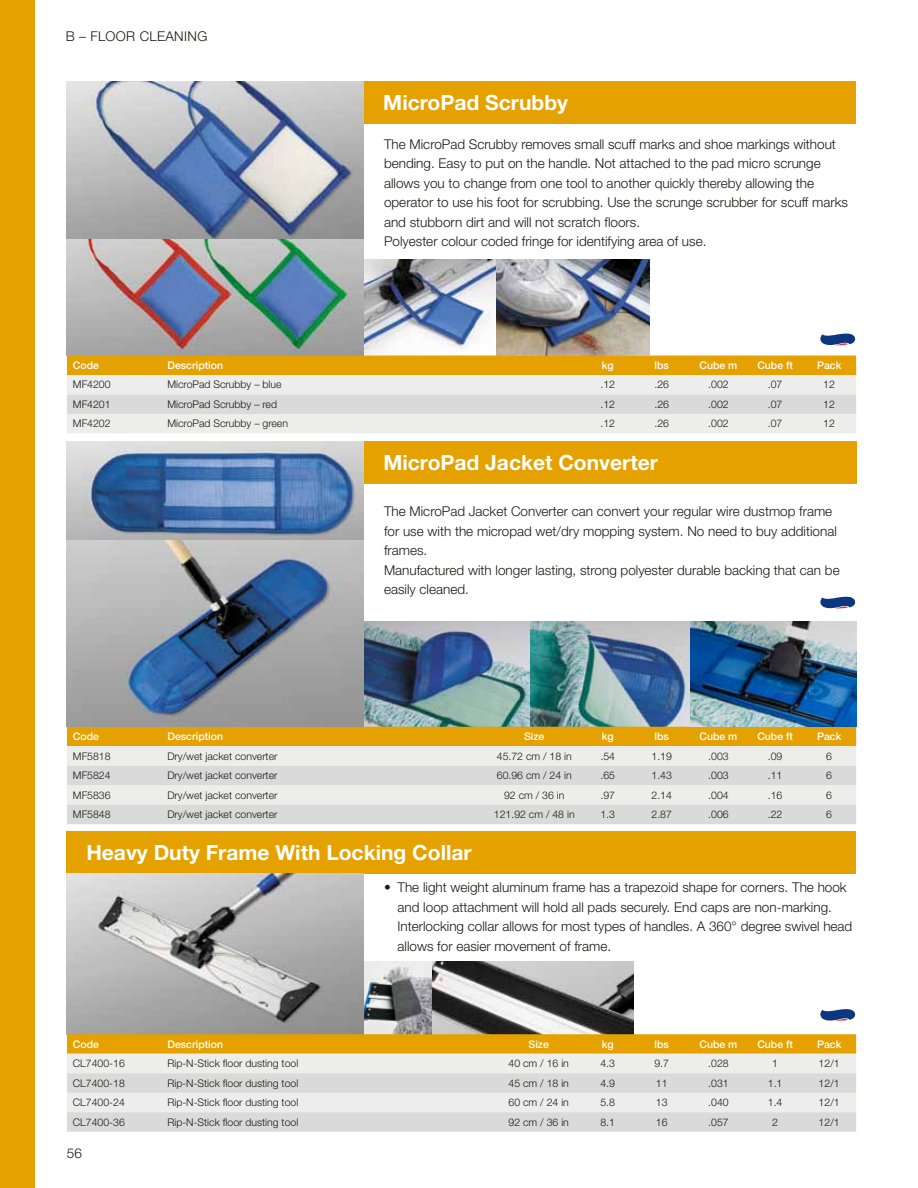
<style>
.page{position:relative;width:918px;height:1188px;background:#fff}
.page>*{position:absolute;margin:0;border:0;box-sizing:border-box;transform-origin:0 0}
.t1{font:700 21px "Helvetica Neue LT Std";color:#fff}
.t2{font:300 13.5px/19.5px "Helvetica Neue LT Std";color:#191917}
.t3{font:300 13.5px "Helvetica Neue LT Std";letter-spacing:.025em;color:#191917}
.t4{font:300 10.5px "Helvetica Neue LT Std";color:#191917}
.t5{font:500 10.5px "Helvetica Neue LT Std";color:#fff}
</style>
<div class="page">
<div style="left:0;top:0;width:35px;height:1188px;background:#e5a100"></div>
<div style="left:364px;top:82px;width:492px;height:42px;background:#e5a100"></div>
<div style="left:67px;top:356px;width:789px;height:19px;background:#e5a100"></div>
<div style="left:67px;top:375px;width:789px;height:58px;background:#ededec"></div>
<div style="left:67px;top:394px;width:789px;height:20px;background:#dadada"></div>
<img style="left:67px;top:82px;width:297px;height:274px">
<img style="left:364px;top:259px;width:286px;height:97px">
<img style="left:364px;top:622px;width:492px;height:105px">
<img style="left:67px;top:441px;width:297px;height:100px">
<div style="left:364px;top:441px;width:492px;height:42px;background:#e5a100"></div>
<div style="left:67px;top:727px;width:789px;height:19px;background:#e5a100"></div>
<div style="left:67px;top:746px;width:789px;height:20px;background:#ededec"></div>
<svg style="left:67px;top:766px;width:789px;height:58px;background:#e0e0e0"></svg>
<svg style="left:67px;top:541px;width:297px;height:186px;background:#8c96a2"></svg>
<img style="left:364px;top:961px;width:269px;height:73px">
<div style="left:67px;top:832px;width:789px;height:42px;background:#e5a100"></div>
<img style="left:67px;top:874px;width:297px;height:160px">
<svg style="left:67px;top:1034px;width:789px;height:20px;background:#e4a307"></svg>
<div style="left:67px;top:1054px;width:789px;height:19px;background:#ededec"></div>
<svg style="left:67px;top:1073px;width:789px;height:59px;background:#e0e0e0"></svg>
<svg style="left:820px;top:596px;width:36px;height:13px"></svg>
<svg style="left:820px;top:333px;width:36px;height:13px"></svg>
<svg style="left:820px;top:1009px;width:36px;height:12px"></svg>
<p class="t3" style="left:66px;top:28px;width:143px">B – FLOOR CLEANING</p>
<h1 class="t1" style="left:383px;top:90px;width:186px">MicroPad Scrubby</h1>
<p class="t2" style="left:384px;top:134px;width:465px">The MicroPad Scrubby removes small scuff marks and shoe markings without bending. Easy to put on the handle. Not attached to the pad micro scrunge allows you to change from one tool to another quickly thereby allowing the operator to use his foot for scrubbing. Use the scrunge scrubber for scuff marks and stubborn dirt and will not scratch floors.<br>Polyester colour coded fringe for identifying area of use.</p>
<p class="t5" style="left:73px;top:359px;width:28px">Code</p>
<p class="t5" style="left:167px;top:359px;width:57px">Description</p>
<p class="t5" style="left:602px;top:359px;width:13px">kg</p>
<p class="t5" style="left:655px;top:359px;width:16px">lbs</p>
<p class="t5" style="left:700px;top:359px;width:39px">Cube m</p>
<p class="t5" style="left:757px;top:359px;width:37px">Cube ft</p>
<p class="t5" style="left:817px;top:359px;width:26px">Pack</p>
<p class="t4" style="left:73px;top:378px;width:39px">MF4200</p>
<p class="t4" style="left:167px;top:378px;width:116px">MicroPad Scrubby – blue</p>
<p class="t4" style="left:600px;top:378px;width:16px">.12</p>
<p class="t4" style="left:654px;top:378px;width:16px">.26</p>
<p class="t4" style="left:708px;top:378px;width:22px">.002</p>
<p class="t4" style="left:768px;top:378px;width:16px">.07</p>
<p class="t4" style="left:823px;top:378px;width:13px">12</p>
<p class="t4" style="left:73px;top:398px;width:39px">MF4201</p>
<p class="t4" style="left:167px;top:398px;width:111px">MicroPad Scrubby – red</p>
<p class="t4" style="left:600px;top:398px;width:16px">.12</p>
<p class="t4" style="left:654px;top:398px;width:16px">.26</p>
<p class="t4" style="left:708px;top:398px;width:22px">.002</p>
<p class="t4" style="left:768px;top:398px;width:16px">.07</p>
<p class="t4" style="left:823px;top:398px;width:13px">12</p>
<p class="t4" style="left:73px;top:417px;width:39px">MF4202</p>
<p class="t4" style="left:167px;top:417px;width:122px">MicroPad Scrubby – green</p>
<p class="t4" style="left:600px;top:417px;width:16px">.12</p>
<p class="t4" style="left:654px;top:417px;width:16px">.26</p>
<p class="t4" style="left:708px;top:417px;width:22px">.002</p>
<p class="t4" style="left:768px;top:417px;width:16px">.07</p>
<p class="t4" style="left:823px;top:417px;width:13px">12</p>
<h1 class="t1" style="left:383px;top:449px;width:276px">MicroPad Jacket Converter</h1>
<p class="t2" style="left:384px;top:501px;width:457px">The MicroPad Jacket Converter can convert your regular wire dustmop frame for use with the micropad wet/dry mopping system. No need to buy additional frames.<br>Manufactured with longer lasting, strong polyester durable backing that can be easily cleaned.</p>
<p class="t5" style="left:73px;top:730px;width:28px">Code</p>
<p class="t5" style="left:167px;top:730px;width:57px">Description</p>
<p class="t5" style="left:524px;top:730px;width:22px">Size</p>
<p class="t5" style="left:602px;top:730px;width:13px">kg</p>
<p class="t5" style="left:655px;top:730px;width:16px">lbs</p>
<p class="t5" style="left:700px;top:730px;width:39px">Cube m</p>
<p class="t5" style="left:757px;top:730px;width:37px">Cube ft</p>
<p class="t5" style="left:817px;top:730px;width:26px">Pack</p>
<p class="t4" style="left:73px;top:750px;width:39px">MF5818</p>
<p class="t4" style="left:167px;top:750px;width:112px">Dry/wet jacket converter</p>
<p class="t4" style="left:497px;top:750px;width:76px">45.72 cm / 18 in</p>
<p class="t4" style="left:600px;top:750px;width:16px">.54</p>
<p class="t4" style="left:652px;top:750px;width:22px">1.19</p>
<p class="t4" style="left:708px;top:750px;width:22px">.003</p>
<p class="t4" style="left:768px;top:750px;width:16px">.09</p>
<p class="t4" style="left:826px;top:750px;width:7px">6</p>
<p class="t4" style="left:73px;top:769px;width:39px">MF5824</p>
<p class="t4" style="left:167px;top:769px;width:112px">Dry/wet jacket converter</p>
<p class="t4" style="left:497px;top:769px;width:76px">60.96 cm / 24 in</p>
<p class="t4" style="left:600px;top:769px;width:16px">.65</p>
<p class="t4" style="left:652px;top:769px;width:22px">1.43</p>
<p class="t4" style="left:708px;top:769px;width:22px">.003</p>
<p class="t4" style="left:768px;top:769px;width:16px">.11</p>
<p class="t4" style="left:826px;top:769px;width:7px">6</p>
<p class="t4" style="left:73px;top:789px;width:39px">MF5836</p>
<p class="t4" style="left:167px;top:789px;width:112px">Dry/wet jacket converter</p>
<p class="t4" style="left:504px;top:789px;width:62px">92 cm / 36 in</p>
<p class="t4" style="left:600px;top:789px;width:16px">.97</p>
<p class="t4" style="left:652px;top:789px;width:22px">2.14</p>
<p class="t4" style="left:708px;top:789px;width:22px">.004</p>
<p class="t4" style="left:768px;top:789px;width:16px">.16</p>
<p class="t4" style="left:826px;top:789px;width:7px">6</p>
<p class="t4" style="left:73px;top:808px;width:39px">MF5848</p>
<p class="t4" style="left:167px;top:808px;width:112px">Dry/wet jacket converter</p>
<p class="t4" style="left:494px;top:808px;width:82px">121.92 cm / 48 in</p>
<p class="t4" style="left:600px;top:808px;width:16px">1.3</p>
<p class="t4" style="left:652px;top:808px;width:22px">2.87</p>
<p class="t4" style="left:708px;top:808px;width:22px">.006</p>
<p class="t4" style="left:768px;top:808px;width:16px">.22</p>
<p class="t4" style="left:826px;top:808px;width:7px">6</p>
<h1 class="t1" style="left:86px;top:840px;width:387px">Heavy Duty Frame With Locking Collar</h1>
<p class="t2" style="left:398px;top:878px;width:456px;text-indent:-14px">• The light weight aluminum frame has a trapezoid shape for corners. The hook and loop attachment will hold all pads securely. End caps are non-marking.<br>Interlocking collar allows for most types of handles. A 360° degree swivel head allows for easier movement of frame.</p>
<p class="t5" style="left:73px;top:1038px;width:28px">Code</p>
<p class="t5" style="left:167px;top:1038px;width:57px">Description</p>
<p class="t5" style="left:529px;top:1038px;width:22px">Size</p>
<p class="t5" style="left:602px;top:1038px;width:13px">kg</p>
<p class="t5" style="left:655px;top:1038px;width:16px">lbs</p>
<p class="t5" style="left:700px;top:1038px;width:39px">Cube m</p>
<p class="t5" style="left:757px;top:1038px;width:37px">Cube ft</p>
<p class="t5" style="left:817px;top:1038px;width:26px">Pack</p>
<p class="t4" style="left:73px;top:1057px;width:53px">CL7400-16</p>
<p class="t4" style="left:167px;top:1057px;width:132px">Rip-N-Stick floor dusting tool</p>
<p class="t4" style="left:509px;top:1057px;width:62px">40 cm / 16 in</p>
<p class="t4" style="left:600px;top:1057px;width:16px">4.3</p>
<p class="t4" style="left:654px;top:1057px;width:16px">9.7</p>
<p class="t4" style="left:708px;top:1057px;width:22px">.028</p>
<p class="t4" style="left:772px;top:1057px;width:7px">1</p>
<p class="t4" style="left:819px;top:1057px;width:23px">12/1</p>
<p class="t4" style="left:73px;top:1077px;width:53px">CL7400-18</p>
<p class="t4" style="left:167px;top:1077px;width:132px">Rip-N-Stick floor dusting tool</p>
<p class="t4" style="left:509px;top:1077px;width:62px">45 cm / 18 in</p>
<p class="t4" style="left:600px;top:1077px;width:16px">4.9</p>
<p class="t4" style="left:656px;top:1077px;width:13px">11</p>
<p class="t4" style="left:708px;top:1077px;width:22px">.031</p>
<p class="t4" style="left:768px;top:1077px;width:16px">1.1</p>
<p class="t4" style="left:819px;top:1077px;width:23px">12/1</p>
<p class="t4" style="left:73px;top:1096px;width:53px">CL7400-24</p>
<p class="t4" style="left:167px;top:1096px;width:132px">Rip-N-Stick floor dusting tool</p>
<p class="t4" style="left:509px;top:1096px;width:62px">60 cm / 24 in</p>
<p class="t4" style="left:600px;top:1096px;width:16px">5.8</p>
<p class="t4" style="left:656px;top:1096px;width:13px">13</p>
<p class="t4" style="left:708px;top:1096px;width:22px">.040</p>
<p class="t4" style="left:768px;top:1096px;width:16px">1.4</p>
<p class="t4" style="left:819px;top:1096px;width:23px">12/1</p>
<p class="t4" style="left:73px;top:1116px;width:53px">CL7400-36</p>
<p class="t4" style="left:167px;top:1116px;width:132px">Rip-N-Stick floor dusting tool</p>
<p class="t4" style="left:509px;top:1116px;width:62px">92 cm / 36 in</p>
<p class="t4" style="left:600px;top:1116px;width:16px">8.1</p>
<p class="t4" style="left:656px;top:1116px;width:13px">16</p>
<p class="t4" style="left:708px;top:1116px;width:22px">.057</p>
<p class="t4" style="left:772px;top:1116px;width:7px">2</p>
<p class="t4" style="left:819px;top:1116px;width:23px">12/1</p>
<p class="t2" style="left:67px;top:1143px;width:17px">56</p>
</div>
